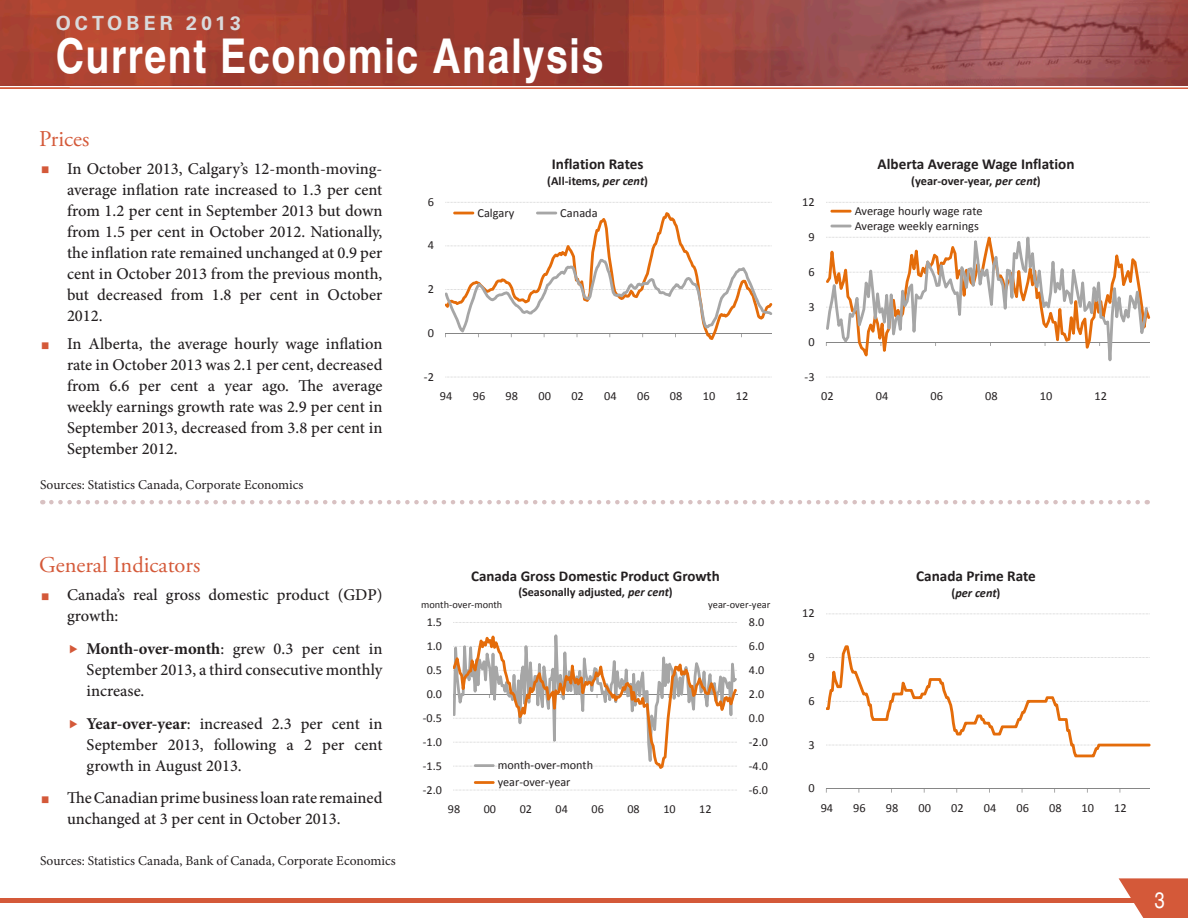
<style>
.page{position:relative;width:1188px;height:918px;background:#fff}
.page>*{position:absolute;margin:0;border:0;box-sizing:border-box;transform-origin:0 0}
.t1{font:700 condensed 48px "Helvetica";letter-spacing:.03em;color:#fff}
.t2{font:22.5px "Adobe Garamond Pro";color:#d45939}
.t3{font:condensed 22.5px "Helvetica";color:#fff}
.t4{font:700 19.5px "Univers";letter-spacing:.21em;color:#d9dadc}
.t5{font:500 16.5px/21px "Minion Pro";color:#231f20;text-align:justify}
.t6{font:700 15.15px "Calibri";color:#231f20}
.t7{font:700 15px "Calibri";color:#231f20}
.t8{font:13.5px "Minion Pro";color:#231f20}
.t9{font:12.3px/14.9px "Calibri";color:#231f20}
.t10{font:700 12.3px "Calibri";letter-spacing:-.005em;color:#231f20}
.t11{font:italic 700 12.3px "Calibri";color:#231f20}
.t12{font:12.15px/16.8px "Calibri";color:#231f20}
.t13{font:700 12.15px "Calibri";color:#231f20}
.t14{font:10.35px "Calibri";color:#231f20}
.s1{font-weight:700}
.s2{font-style:italic}
.s3{font-style:normal}
</style>
<div class="page">
<div style="left:0;top:898px;width:1188px;height:5px;background:#d45939"></div>
<svg style="left:1119px;top:878px;width:69px;height:40px"></svg>
<img style="left:0;top:0;width:1188px;height:86px">
<hr style="left:0;top:87px;width:1188px;height:2px;background:#d45939">
<svg style="left:445px;top:202px;width:327px;height:175px"></svg>
<hr style="left:453px;top:694px;width:285px;height:1px;background:#868686">
<svg style="left:453px;top:622px;width:284px;height:168px"></svg>
<hr style="left:474px;top:764px;width:21px;height:3px;background:#a6a6a6">
<hr style="left:474px;top:781px;width:21px;height:3px;background:#e46c0a">
<svg style="left:826px;top:202px;width:324px;height:175px"></svg>
<hr style="left:826px;top:788px;width:324px;height:1px;background:#868686">
<svg style="left:826px;top:614px;width:325px;height:143px"></svg>
<svg style="left:51px;top:500px;width:1097px;height:4px"></svg>
<p class="t4" style="left:56px;top:11px;width:187px">OCTOBER 2013</p>
<h1 class="t1" style="left:56px;top:27px;width:549px">Current Economic Analysis</h1>
<p class="t2" style="left:39px;top:125px;width:52px">Prices</p>
<p class="t5" style="left:67px;top:158px;width:317px">In October 2013, Calgary’s 12-month-moving&shy;average inflation rate increased to 1.3 per cent from 1.2 per cent in September 2013 but down from 1.5 per cent in October 2012. Nationally, the inflation rate remained unchanged at 0.9 per cent in October 2013 from the previous month, but decreased from 1.8 per cent in October 2012.</p>
<p class="t5" style="left:67px;top:333px;width:317px">In Alberta, the average hourly wage inflation rate in October 2013 was 2.1 per cent, decreased from 6.6 per cent a year ago. The average weekly earnings growth rate was 2.9 per cent in September 2013, decreased from 3.8 per cent in September 2012.</p>
<p class="t8" style="left:40px;top:476px;width:265px">Sources: Statistics Canada, Corporate Economics</p>
<p class="t2" style="left:39px;top:552px;width:163px">General Indicators</p>
<p class="t5" style="left:67px;top:584px;width:317px">Canada’s real gross domestic product (GDP) growth:</p>
<p class="t5" style="left:87px;top:638px;width:297px"><span class="s1">Month-over-month</span>: grew 0.3 per cent in September 2013, a third consecutive monthly increase.</p>
<p class="t5" style="left:87px;top:713px;width:297px"><span class="s1">Year-over-year</span>: increased 2.3 per cent in September 2013, following a 2 per cent growth in August 2013.</p>
<p class="t5" style="left:67px;top:787px;width:317px">The Canadian prime business loan rate remained unchanged at 3 per cent in October 2013.</p>
<p class="t8" style="left:40px;top:852px;width:357px">Sources: Statistics Canada, Bank of Canada, Corporate Economics</p>
<p class="t9" style="left:428px;top:194px;width:8px">6</p>
<p class="t9" style="left:428px;top:237px;width:8px">4</p>
<p class="t9" style="left:428px;top:281px;width:8px">2</p>
<p class="t9" style="left:428px;top:325px;width:8px">0</p>
<p class="t9" style="left:424px;top:368px;width:12px">‐2</p>
<p class="t6" style="left:552px;top:155px;width:93px">Inflation Rates</p>
<p class="t10" style="left:547px;top:173px;width:102px">(All‐items, <span class="s2">per cent</span>)</p>
<p class="t9" style="left:477px;top:205px;width:38px">Calgary</p>
<p class="t9" style="left:560px;top:205px;width:39px">Canada</p>
<p class="t9" style="left:440px;top:388px;width:14px">94</p>
<p class="t9" style="left:473px;top:388px;width:14px">96</p>
<p class="t9" style="left:506px;top:388px;width:14px">98</p>
<p class="t9" style="left:538px;top:388px;width:14px">00</p>
<p class="t9" style="left:571px;top:388px;width:14px">02</p>
<p class="t9" style="left:604px;top:388px;width:14px">04</p>
<p class="t9" style="left:637px;top:388px;width:14px">06</p>
<p class="t9" style="left:670px;top:388px;width:14px">08</p>
<p class="t9" style="left:703px;top:388px;width:14px">10</p>
<p class="t9" style="left:736px;top:388px;width:14px">12</p>
<p class="t7" style="left:471px;top:566px;width:250px">Canada Gross Domestic Product Growth</p>
<p class="t13" style="left:518px;top:585px;width:156px">(Seasonally adjusted, <span class="s2">per cent</span>)</p>
<p class="t14" style="left:421px;top:598px;width:83px">month‐over‐month</p>
<p class="t14" style="left:708px;top:598px;width:64px">year‐over‐year</p>
<p class="t12" style="left:427px;top:613px;width:17px">1.5</p>
<p class="t12" style="left:749px;top:613px;width:17px">8.0</p>
<p class="t12" style="left:427px;top:637px;width:17px">1.0</p>
<p class="t12" style="left:749px;top:637px;width:17px">6.0</p>
<p class="t12" style="left:427px;top:661px;width:17px">0.5</p>
<p class="t12" style="left:749px;top:661px;width:17px">4.0</p>
<p class="t12" style="left:427px;top:685px;width:17px">0.0</p>
<p class="t12" style="left:749px;top:685px;width:17px">2.0</p>
<p class="t12" style="left:423px;top:709px;width:21px">‐0.5</p>
<p class="t12" style="left:749px;top:709px;width:17px">0.0</p>
<p class="t12" style="left:423px;top:733px;width:21px">‐1.0</p>
<p class="t12" style="left:749px;top:733px;width:21px">‐2.0</p>
<p class="t12" style="left:423px;top:757px;width:21px">‐1.5</p>
<p class="t12" style="left:423px;top:781px;width:21px">‐2.0</p>
<p class="t12" style="left:498px;top:756px;width:97px">month‐over‐month year‐over‐year</p>
<p class="t12" style="left:749px;top:757px;width:21px">‐4.0</p>
<p class="t12" style="left:749px;top:781px;width:21px">‐6.0</p>
<p class="t12" style="left:448px;top:800px;width:14px">98</p>
<p class="t12" style="left:484px;top:800px;width:14px">00</p>
<p class="t12" style="left:520px;top:800px;width:14px">02</p>
<p class="t12" style="left:556px;top:800px;width:14px">04</p>
<p class="t12" style="left:591px;top:800px;width:14px">06</p>
<p class="t12" style="left:627px;top:800px;width:14px">08</p>
<p class="t12" style="left:663px;top:800px;width:14px">10</p>
<p class="t12" style="left:699px;top:800px;width:14px">12</p>
<p class="t9" style="left:802px;top:194px;width:14px">12</p>
<p class="t9" style="left:808px;top:229px;width:8px">9</p>
<p class="t9" style="left:808px;top:264px;width:8px">6</p>
<p class="t9" style="left:808px;top:299px;width:8px">3</p>
<p class="t9" style="left:808px;top:334px;width:8px">0</p>
<p class="t9" style="left:805px;top:368px;width:12px">‐3</p>
<p class="t6" style="left:878px;top:155px;width:199px">Alberta Average Wage Inflation</p>
<p class="t10" style="left:911px;top:173px;width:131px">(year‐over‐year, <span class="s2">per cent</span>)</p>
<p class="t9" style="left:855px;top:203px;width:129px">Average hourly wage rate<br>Average weekly earnings</p>
<p class="t9" style="left:821px;top:388px;width:14px">02</p>
<p class="t9" style="left:876px;top:388px;width:14px">04</p>
<p class="t9" style="left:931px;top:388px;width:14px">06</p>
<p class="t9" style="left:985px;top:388px;width:14px">08</p>
<p class="t9" style="left:1040px;top:388px;width:14px">10</p>
<p class="t9" style="left:1095px;top:388px;width:14px">12</p>
<p class="t9" style="left:802px;top:605px;width:14px">12</p>
<p class="t9" style="left:808px;top:649px;width:8px">9</p>
<p class="t9" style="left:808px;top:693px;width:8px">6</p>
<p class="t9" style="left:808px;top:736px;width:8px">3</p>
<p class="t9" style="left:808px;top:780px;width:8px">0</p>
<p class="t6" style="left:916px;top:567px;width:121px">Canada Prime Rate</p>
<p class="t11" style="left:952px;top:585px;width:50px"><span class="s3">(</span>per cent<span class="s3">)</span></p>
<p class="t9" style="left:821px;top:800px;width:14px">94</p>
<p class="t9" style="left:853px;top:800px;width:14px">96</p>
<p class="t9" style="left:886px;top:800px;width:14px">98</p>
<p class="t9" style="left:919px;top:800px;width:14px">00</p>
<p class="t9" style="left:951px;top:800px;width:14px">02</p>
<p class="t9" style="left:984px;top:800px;width:14px">04</p>
<p class="t9" style="left:1016px;top:800px;width:14px">06</p>
<p class="t9" style="left:1049px;top:800px;width:14px">08</p>
<p class="t9" style="left:1082px;top:800px;width:14px">10</p>
<p class="t9" style="left:1114px;top:800px;width:14px">12</p>
<p class="t3" style="left:1155px;top:887px;width:12px">3</p>
</div>
